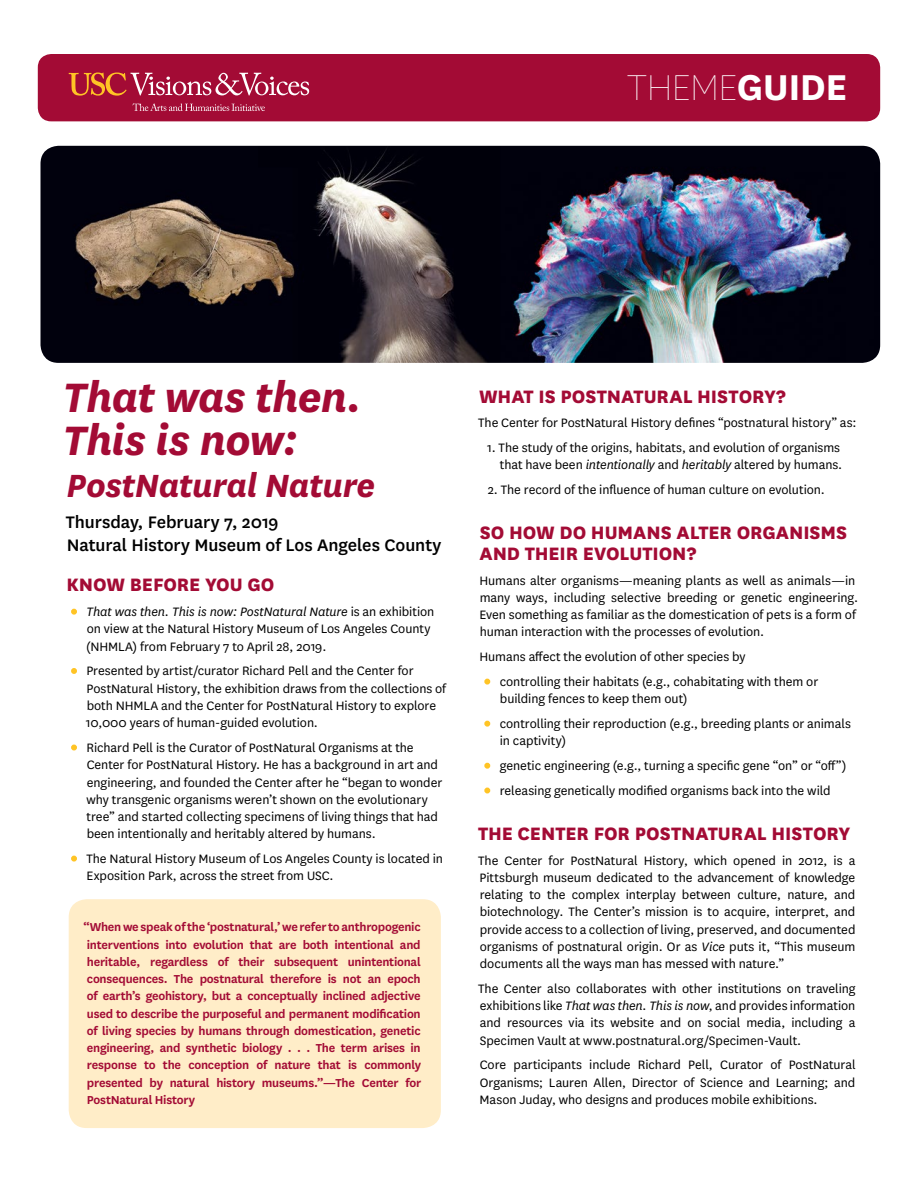
<style>
.page{position:relative;width:918px;height:1188px;background:#fff}
.page>*{position:absolute;margin:0;border:0;box-sizing:border-box;transform-origin:0 0}
.t1{font:italic 700 48px/43.5px "National";letter-spacing:-.02em;color:#a30b35}
.t2{font:100 42px "National";letter-spacing:-.02em;color:#fff}
.t3{font:italic 700 37.5px "National";letter-spacing:-.015em;color:#a30b35}
.t4{font:800 21px/21px "National";letter-spacing:-.005em;color:#a30b35}
.t5{font:500 19.5px/22.5px "National";letter-spacing:-.005em;color:#000}
.t6{font:14.25px/17.2px "National";letter-spacing:-.005em;color:#000}
.t7{font:600 13.5px/17.2px "National";letter-spacing:-.02em;color:#a30b35;text-align:justify}
.s1{font-weight:700}
.s2{font-family:"Neutraface Text";font-weight:700;font-size:13.5px;color:#ffc425}
.s3{font-style:italic}
</style>
<div class="page">
<div style="left:69px;top:899px;width:372px;height:229px;background:#ffedc8;border-radius:18px"></div>
<div style="left:38px;top:54px;width:842px;height:67px;background:#a30b35;border-radius:14px"></div>
<svg style="left:69px;top:73px;width:240px;height:23px"></svg>
<svg style="left:133px;top:103px;width:132px;height:9px"></svg>
<svg style="left:71px;top:609px;width:6px;height:6px"></svg>
<svg style="left:71px;top:668px;width:6px;height:6px"></svg>
<svg style="left:71px;top:745px;width:6px;height:5px"></svg>
<svg style="left:71px;top:856px;width:6px;height:6px"></svg>
<svg style="left:484px;top:679px;width:6px;height:6px"></svg>
<svg style="left:484px;top:721px;width:6px;height:6px"></svg>
<svg style="left:484px;top:763px;width:6px;height:6px"></svg>
<svg style="left:484px;top:788px;width:6px;height:5px"></svg>
<img style="left:40px;top:146px;width:840px;height:217px">
<h2 class="t2" style="left:627px;top:63px;width:222px">THEME<span class="s1">GUIDE</span></h2>
<h1 class="t1" style="left:63px;top:372px;width:300px">That was then.<br>This is now:</h1>
<h3 class="t3" style="left:67px;top:460px;width:310px">PostNatural Nature</h3>
<h3 class="t5" style="left:66px;top:510px;width:377px">Thursday, February 7, 2019<br>Natural History Museum of Los Angeles County</h3>
<h3 class="t4" style="left:66px;top:573px;width:210px">KNOW BEFORE YOU GO</h3>
<p class="t6" style="left:86px;top:603px;width:350px;text-indent:-14px"><span class="s2">•</span> <span class="s3">That was then. This is now: PostNatural Nature</span> is an exhibition on view at the Natural History Museum of Los Angeles County (NHMLA) from February 7 to April 28, 2019.</p>
<p class="t6" style="left:86px;top:662px;width:362px;text-indent:-14px"><span class="s2">•</span> Presented by artist/curator Richard Pell and the Center for PostNatural History, the exhibition draws from the collections of both NHMLA and the Center for PostNatural History to explore 10,000 years of human-guided evolution.</p>
<p class="t6" style="left:87px;top:738px;width:357px;text-indent:-14px"><span class="s2">•</span> Richard Pell is the Curator of PostNatural Organisms at the Center for PostNatural History. He has a background in art and engineering, and founded the Center after he “began to wonder why transgenic organisms weren’t shown on the evolutionary tree” and started collecting specimens of living things that had been intentionally and heritably altered by humans.</p>
<p class="t6" style="left:87px;top:849px;width:358px;text-indent:-14px"><span class="s2">•</span> The Natural History Museum of Los Angeles County is located in<br>Exposition Park, across the street from USC.</p>
<p class="t7" style="left:83px;top:918px;width:339px">“When we speak of the ‘postnatural,’ we refer to anthropogenic interventions into evolution that are both intentional and heritable, regardless of their subsequent unintentional consequences. The postnatural therefore is not an epoch of earth’s geohistory, but a conceptually inclined adjective used to describe the purposeful and permanent modification of living species by humans through domestication, genetic engineering, and synthetic biology . . . The term arises in response to the conception of nature that is commonly presented by natural history museums.”—The Center for PostNatural History</p>
<h3 class="t4" style="left:479px;top:384px;width:308px">WHAT IS POSTNATURAL HISTORY?</h3>
<p class="t6" style="left:478px;top:414px;width:380px">The Center for PostNatural History defines “postnatural history” as:</p>
<p class="t6" style="left:487px;top:439px;width:357px;text-align:right">1. The study of the origins, habitats, and evolution of organisms that have been <span class="s3">intentionally</span> and <span class="s3">heritably</span> altered by humans.</p>
<p class="t6" style="left:488px;top:481px;width:339px">2. The record of the influence of human culture on evolution.</p>
<h3 class="t4" style="left:480px;top:520px;width:369px">SO HOW DO HUMANS ALTER ORGANISMS<br>AND THEIR EVOLUTION?</h3>
<p class="t6" style="left:480px;top:571px;width:380px">Humans alter organisms—meaning plants as well as animals—in many ways, including selective breeding or genetic engineering.<br>Even something as familiar as the domestication of pets is a form of human interaction with the processes of evolution.</p>
<p class="t6" style="left:480px;top:648px;width:268px">Humans affect the evolution of other species by</p>
<p class="t6" style="left:500px;top:672px;width:320px;text-indent:-15px"><span class="s2">•</span> controlling their habitats (e.g., cohabitating with them or building fences to keep them out)</p>
<p class="t6" style="left:500px;top:715px;width:353px;text-indent:-14px"><span class="s2">•</span> controlling their reproduction (e.g., breeding plants or animals in captivity)</p>
<p class="t6" style="left:485px;top:757px;width:362px"><span class="s2">•</span> genetic engineering (e.g., turning a specific gene “on” or “off”)</p>
<p class="t6" style="left:485px;top:781px;width:347px"><span class="s2">•</span> releasing genetically modified organisms back into the wild</p>
<h3 class="t4" style="left:478px;top:821px;width:374px">THE CENTER FOR POSTNATURAL HISTORY</h3>
<p class="t6" style="left:478px;top:851px;width:379px;text-align:justify">The Center for PostNatural History, which opened in 2012, is a Pittsburgh museum dedicated to the advancement of knowledge relating to the complex interplay between culture, nature, and biotechnology. The Center’s mission is to acquire, interpret, and provide access to a collection of living, preserved, and documented organisms of postnatural origin. Or as <span class="s3">Vice</span> puts it, “This museum documents all the ways man has messed with nature.”</p>
<p class="t6" style="left:478px;top:979px;width:379px;text-align:justify">The Center also collaborates with other institutions on traveling exhibitions like <span class="s3">That was then. This is now</span>, and provides information and resources via its website and on social media, including a Specimen Vault at www.postnatural.org/Specimen-Vault.</p>
<p class="t6" style="left:480px;top:1056px;width:378px;text-align:justify">Core participants include Richard Pell, Curator of PostNatural Organisms; Lauren Allen, Director of Science and Learning; and Mason Juday, who designs and produces mobile exhibitions.</p>
</div>
